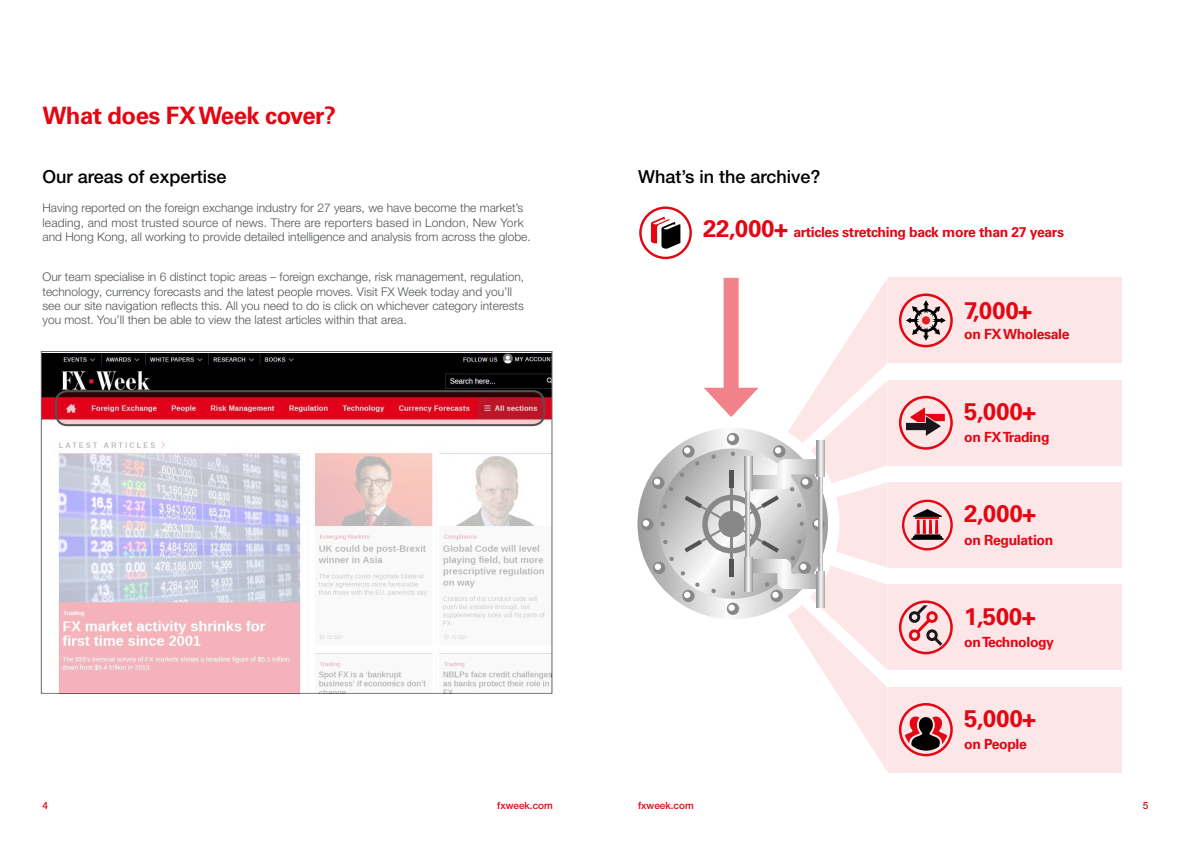
<style>
.page{position:relative;width:1191px;height:842px;background:#fff}
.page>*{position:absolute;margin:0;border:0;box-sizing:border-box;transform-origin:0 0}
.t1{font:700 24px "Univers LT Std";letter-spacing:-.025em;color:#e30613}
.t2{font:500 18px "Helvetica Neue LT Pro";color:#000}
.t3{font:700 14px "Univers LT Std";letter-spacing:-.025em;color:#e30613}
.t4{font:300 12px/14.4px "Helvetica Neue LT Pro";color:#505456}
.t5{font:500 10px "Helvetica Neue LT Pro";color:#e30613}
.s1{font-size:24px}
</style>
<div class="page">
<div style="left:887px;top:278px;width:234px;height:85px;background:#fce6e8"></div>
<div style="left:887px;top:380px;width:234px;height:85px;background:#fce6e8"></div>
<div style="left:887px;top:482px;width:234px;height:86px;background:#fce6e8"></div>
<div style="left:887px;top:585px;width:234px;height:85px;background:#fce6e8"></div>
<div style="left:887px;top:687px;width:234px;height:85px;background:#fce6e8"></div>
<svg style="left:639px;top:206px;width:53px;height:53px"></svg>
<svg style="left:899px;top:703px;width:53px;height:53px"></svg>
<svg style="left:902px;top:500px;width:50px;height:50px"></svg>
<hr style="left:916px;top:517px;width:23px;height:2px;background:#e30613">
<svg style="left:899px;top:293px;width:53px;height:54px"></svg>
<div style="left:922px;top:316px;width:8px;height:8px;background:#ed1c24;border-radius:50%"></div>
<svg style="left:899px;top:600px;width:53px;height:54px"></svg>
<svg style="left:899px;top:396px;width:53px;height:54px"></svg>
<img style="left:43px;top:353px;width:507px;height:74px">
<svg style="left:56px;top:391px;width:488px;height:34px;background:#c42839"></svg>
<div style="left:55px;top:390px;width:490px;height:36px;border:2px solid #505456;border-radius:11px"></div>
<svg style="left:43px;top:442px;width:508px;height:251px"></svg>
<svg style="left:637px;top:278px;width:250px;height:493px"></svg>
<svg style="left:745px;top:490px;width:5px;height:68px"></svg>
<svg style="left:818px;top:477px;width:4px;height:94px"></svg>
<svg style="left:744px;top:457px;width:8px;height:33px"></svg>
<svg style="left:816px;top:441px;width:8px;height:36px"></svg>
<svg style="left:744px;top:558px;width:8px;height:33px"></svg>
<svg style="left:816px;top:571px;width:8px;height:36px"></svg>
<h1 class="t1" style="left:43px;top:101px;width:295px">What does FX Week cover?</h1>
<h2 class="t2" style="left:43px;top:166px;width:185px">Our areas of expertise</h2>
<p class="t4" style="left:43px;top:200px;width:490px">Having reported on the foreign exchange industry for 27 years, we have become the market’s leading, and most trusted source of news. There are reporters based in London, New York and Hong Kong, all working to provide detailed intelligence and analysis from across the globe.</p>
<p class="t4" style="left:43px;top:269px;width:483px">Our team specialise in 6 distinct topic areas – foreign exchange, risk management, regulation, technology, currency forecasts and the latest people moves. Visit FX Week today and you’ll see our site navigation reflects this. All you need to do is click on whichever category interests you most. You’ll then be able to view the latest articles within that area.</p>
<h2 class="t2" style="left:638px;top:166px;width:184px">What’s in the archive?</h2>
<p class="t3" style="left:703px;top:224px;width:362px"><span class="s1">22,000+</span> articles stretching back more than 27 years</p>
<h1 class="t1" style="left:964px;top:296px;width:69px">7,000+</h1>
<p class="t3" style="left:964px;top:326px;width:107px">on FX Wholesale</p>
<h1 class="t1" style="left:964px;top:397px;width:74px">5,000+</h1>
<p class="t3" style="left:964px;top:429px;width:87px">on FX Trading</p>
<h1 class="t1" style="left:964px;top:500px;width:74px">2,000+</h1>
<p class="t3" style="left:964px;top:531px;width:91px">on Regulation</p>
<h1 class="t1" style="left:964px;top:602px;width:73px">1,500+</h1>
<p class="t3" style="left:964px;top:634px;width:91px">on Technology</p>
<h1 class="t1" style="left:964px;top:704px;width:74px">5,000+</h1>
<p class="t3" style="left:964px;top:736px;width:64px">on People</p>
<p class="t5" style="left:43px;top:800px;width:7px">4</p>
<p class="t5" style="left:497px;top:800px;width:57px">fxweek.com</p>
<p class="t5" style="left:638px;top:800px;width:57px">fxweek.com</p>
<p class="t5" style="left:1142px;top:800px;width:7px">5</p>
</div>
